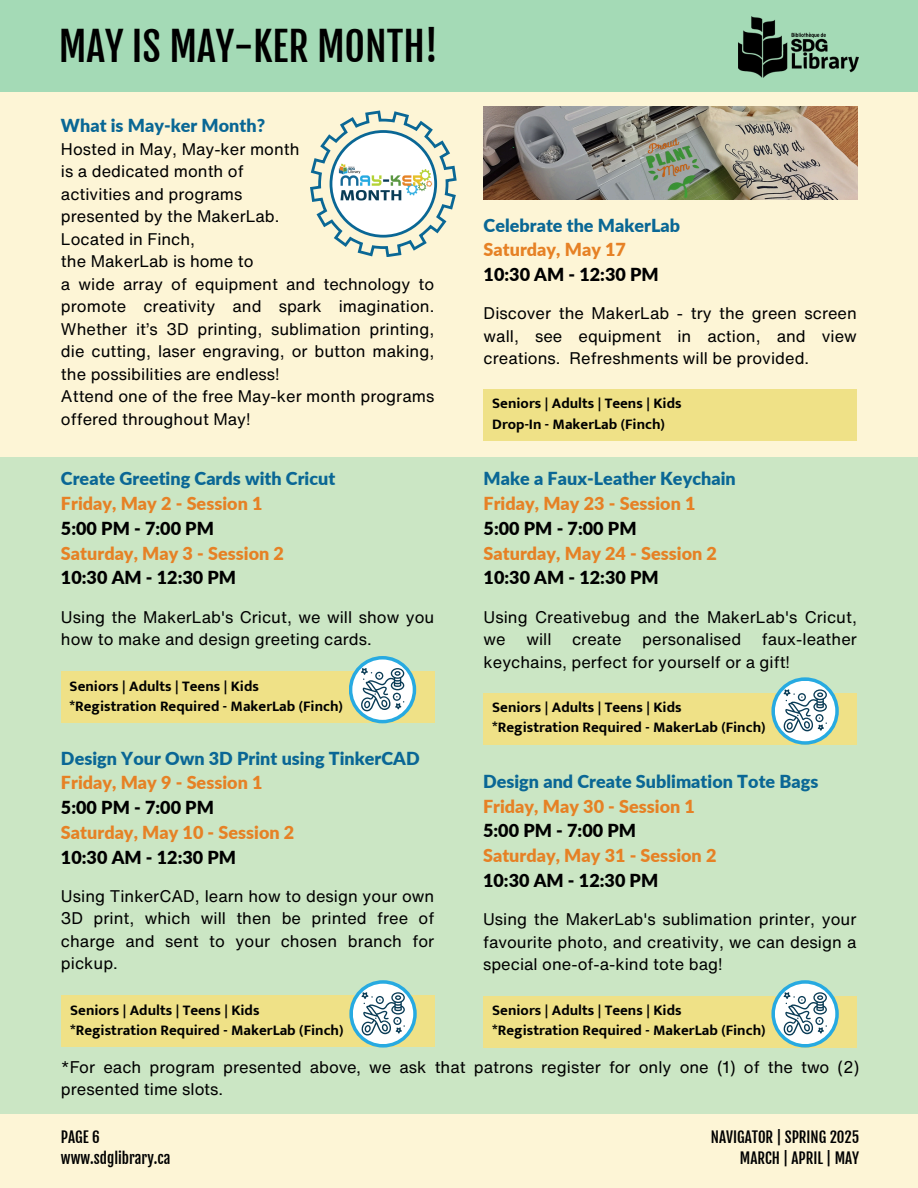
<style>
.page{position:relative;width:918px;height:1188px;background:#fdf5d6}
.page>*{position:absolute;margin:0;border:0;box-sizing:border-box;transform-origin:0 0}
.t1{font:39.45px "Fjalla One";color:#000}
.t2{font:900 18px/24.8px "Lato";color:#e68125}
.t3{font:900 18px/24.8px "Lato";color:#0a6795}
.t4{font:16.5px/22.5px "Helvetica Now Text";color:#000;text-align:justify}
.t5{font:700 15px/20.2px "Mukta Mahee";color:#000}
.t6{font:15px/20.2px "Fjalla One";color:#000;text-align:right}
.s1{color:#0a6795}
.s2{color:#000}
.s3{color:#e68125}
</style>
<div class="page">
<div style="left:0;top:0;width:918px;height:92px;background:#a4dab6"></div>
<img style="left:739px;top:16px;width:119px;height:61px">
<div style="left:0;top:457px;width:918px;height:657px;background:#cbe6c4"></div>
<div style="left:61px;top:671px;width:373px;height:52px;background:#efe187"></div>
<div style="left:349px;top:656px;width:67px;height:67px;background:#27aae1;border-radius:50%"></div>
<div style="left:352px;top:659px;width:61px;height:61px;background:#fff;border-radius:50%"></div>
<svg style="left:361px;top:668px;width:43px;height:43px"></svg>
<div style="left:62px;top:995px;width:373px;height:52px;background:#efe187"></div>
<svg style="left:349px;top:980px;width:68px;height:68px"></svg>
<div style="left:353px;top:984px;width:60px;height:60px;background:#fff;border-radius:50%"></div>
<svg style="left:361px;top:992px;width:44px;height:43px"></svg>
<div style="left:484px;top:693px;width:373px;height:52px;background:#efe187"></div>
<svg style="left:771px;top:677px;width:68px;height:68px"></svg>
<div style="left:775px;top:681px;width:60px;height:60px;background:#fff;border-radius:50%"></div>
<svg style="left:783px;top:689px;width:44px;height:44px"></svg>
<div style="left:484px;top:996px;width:373px;height:52px;background:#efe187"></div>
<svg style="left:771px;top:980px;width:68px;height:68px"></svg>
<div style="left:775px;top:984px;width:60px;height:60px;background:#fff;border-radius:50%"></div>
<svg style="left:783px;top:992px;width:44px;height:43px"></svg>
<div style="left:484px;top:389px;width:373px;height:52px;background:#efe187"></div>
<img style="left:484px;top:106px;width:373px;height:93px">
<svg style="left:310px;top:111px;width:146px;height:146px"></svg>
<h5 class="t1" style="left:59px;top:22px;width:381px">MAY IS MAY-KER MONTH!</h5>
<h5 class="t3" style="left:61px;top:113px;width:206px">What is May-ker Month?</h5>
<h5 class="t4" style="left:61px;top:137px;width:375px;text-align:left">Hosted in May, May-ker month<br>is a dedicated month of<br>activities and programs<br>presented by the MakerLab.<br>Located in Finch,<br>the MakerLab is home to<br>a wide array of equipment and technology to promote creativity and spark imagination.<br>Whether it’s 3D printing, sublimation printing, die cutting, laser engraving, or button making, the possibilities are endless!<br>Attend one of the free May-ker month programs offered throughout May!</h5>
<h2 class="t2" style="left:61px;top:466px;width:276px"><span class="s1">Create Greeting Cards with Cricut<br></span>Friday, May 2 - Session 1<br><span class="s2">5:00 PM - 7:00 PM<br></span>Saturday, May 3 - Session 2<br><span class="s2">10:30 AM - 12:30 PM</span></h2>
<h3 class="t4" style="left:61px;top:605px;width:375px">Using the MakerLab's Cricut, we will show you how to make and design greeting cards.</h3>
<h1 class="t5" style="left:70px;top:675px;width:275px">Seniors | Adults | Teens | Kids *Registration Required - MakerLab (Finch)</h1>
<h5 class="t2" style="left:61px;top:745px;width:360px"><span class="s1">Design Your Own 3D Print using TinkerCAD<br></span>Friday, May 9 - Session 1<br><span class="s2">5:00 PM - 7:00 PM<br></span>Saturday, May 10 - Session 2<br><span class="s2">10:30 AM - 12:30 PM</span></h5>
<h2 class="t4" style="left:61px;top:885px;width:375px">Using TinkerCAD, learn how to design your own 3D print, which will then be printed free of charge and sent to your chosen branch for pickup.</h2>
<p class="t5" style="left:70px;top:999px;width:275px">Seniors | Adults | Teens | Kids *Registration Required - MakerLab (Finch)</p>
<p class="t3" style="left:484px;top:212px;width:198px">Celebrate the MakerLab<br><span class="s3">Saturday, May 17<br></span><span class="s2">10:30 AM - 12:30 PM</span></p>
<h2 class="t4" style="left:484px;top:302px;width:375px">Discover the MakerLab - try the green screen wall, see equipment in action, and view creations. Refreshments will be provided.</h2>
<h3 class="t5" style="left:492px;top:393px;width:191px">Seniors | Adults | Teens | Kids<br>Drop-In - MakerLab (Finch)</h3>
<h3 class="t2" style="left:484px;top:466px;width:254px"><span class="s1">Make a Faux-Leather Keychain<br></span>Friday, May 23 - Session 1<br><span class="s2">5:00 PM - 7:00 PM<br></span>Saturday, May 24 - Session 2<br><span class="s2">10:30 AM - 12:30 PM</span></h3>
<h5 class="t4" style="left:484px;top:605px;width:375px">Using Creativebug and the MakerLab's Cricut, we will create personalised faux-leather keychains, perfect for yourself or a gift!</h5>
<p class="t5" style="left:492px;top:697px;width:275px">Seniors | Adults | Teens | Kids *Registration Required - MakerLab (Finch)</p>
<h2 class="t2" style="left:483px;top:769px;width:337px"><span class="s1">Design and Create Sublimation Tote Bags<br></span>Friday, May 30 - Session 1<br><span class="s2">5:00 PM - 7:00 PM<br></span>Saturday, May 31 - Session 2<br><span class="s2">10:30 AM - 12:30 PM</span></h2>
<h3 class="t4" style="left:483px;top:908px;width:375px">Using the MakerLab's sublimation printer, your favourite photo, and creativity, we can design a special one-of-a-kind tote bag!</h3>
<p class="t5" style="left:492px;top:1000px;width:275px">Seniors | Adults | Teens | Kids *Registration Required - MakerLab (Finch)</p>
<h3 class="t4" style="left:61px;top:1055px;width:800px">*For each program presented above, we ask that patrons register for only one (1) of the two (2) presented time slots.</h3>
<h3 class="t6" style="left:61px;top:1128px;width:40px">PAGE 6</h3>
<h5 class="t6" style="left:61px;top:1148px;width:111px">www.sdglibrary.ca</h5>
<h2 class="t6" style="left:711px;top:1128px;width:150px">NAVIGATOR | SPRING 2025<br>MARCH | APRIL | MAY</h2>
</div>
